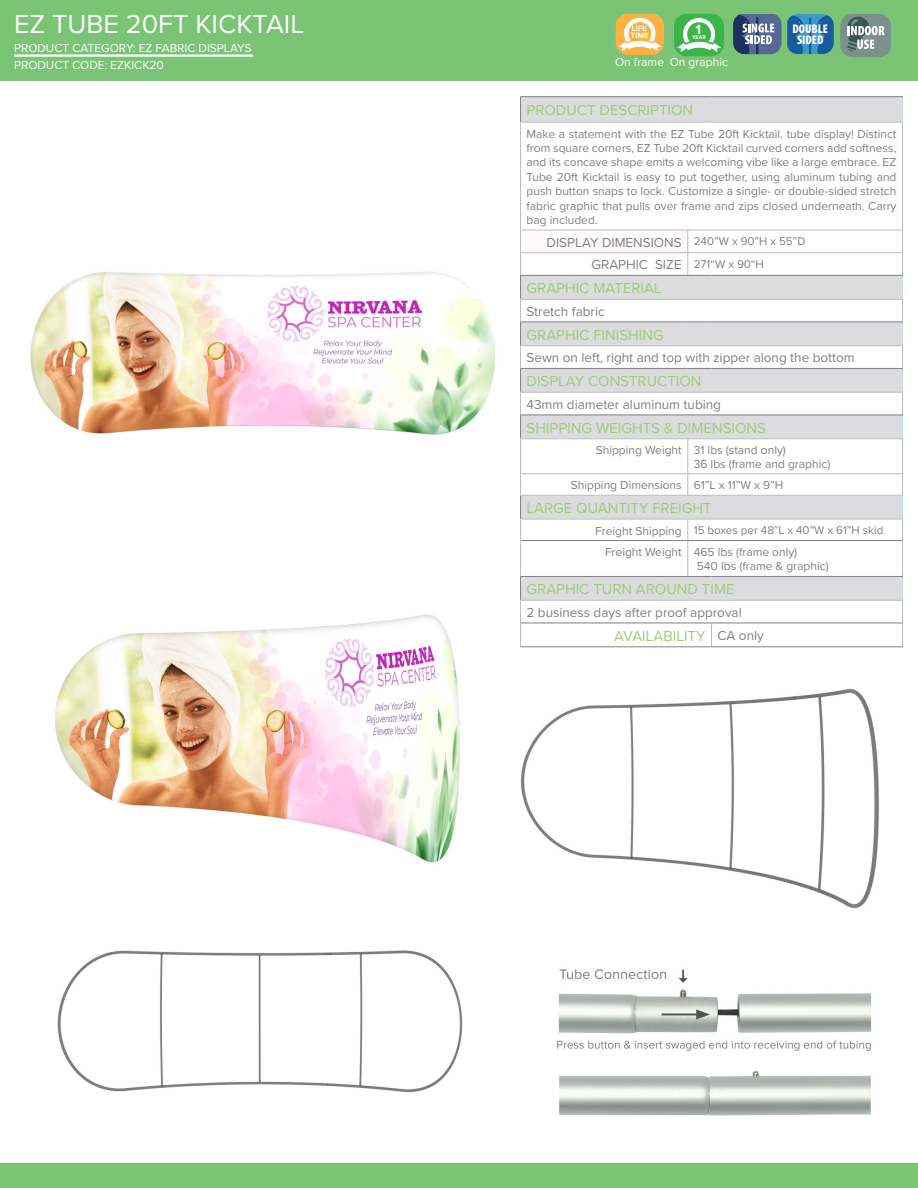
<style>
.page{position:relative;width:918px;height:1188px;background:#fff}
.page>*{position:absolute;margin:0;border:0;box-sizing:border-box;transform-origin:0 0}
.Category_Sub_Title_2{font:27px "Proxima Nova";color:#fff}
.t1{font:900 condensed 18.3px/16.4px "Myriad Pro";color:#fff;text-align:center}
.Product_Title_16pt{font:15px "Proxima Nova";color:#9ecd78}
.t2{font:900 condensed 13.8px "Myriad Pro";color:#fff}
.t3{font:700 13.8px "Proxima Nova";color:#fff}
.Product_Title_16pt-2{font:13.5px "Proxima Nova";color:#808083}
.t4{font:900 condensed 12.6px/11.2px "Myriad Pro";color:#fff;text-align:center}
.t5{font:12px/14.4px "Proxima Nova";color:#808083;text-align:justify}
.top_page_name_regula{font:12px "Proxima Nova";color:#fff}
.t6{font:11.7px "Proxima Nova";color:#808083}
.t7{font:700 7.8px/7.2px "Proxima Nova";color:#fff}
.t8{font:700 5.55px "Proxima Nova";color:#fff}
</style>
<div class="page">
<div style="left:0;top:0;width:918px;height:81px;background:#7ac475"></div>
<hr style="left:14px;top:54px;width:239px;height:3px;background:#fff">
<svg style="left:521px;top:97px;width:381px;height:25px;background:#dadadc"></svg>
<svg style="left:521px;top:229px;width:381px;height:347px"></svg>
<div style="left:521px;top:230px;width:167px;height:23px;background:#fefafc"></div>
<svg style="left:902px;top:97px;width:1px;height:25px"></svg>
<hr style="left:902px;top:123px;width:1px;height:107px;background:#bcbdc0">
<hr style="left:520px;top:123px;width:1px;height:107px;background:#bcbdc0">
<hr style="left:520px;top:230px;width:168px;height:1px;background:#bcbdc0">
<hr style="left:712px;top:230px;width:191px;height:1px;background:#bcbdc0">
<svg style="left:902px;top:230px;width:1px;height:208px"></svg>
<hr style="left:520px;top:252px;width:168px;height:1px;background:#bcbdc0">
<hr style="left:712px;top:252px;width:191px;height:1px;background:#bcbdc0">
<hr style="left:520px;top:439px;width:1px;height:34px;background:#bcbdc0">
<hr style="left:687px;top:439px;width:1px;height:34px;background:#bcbdc0">
<hr style="left:902px;top:439px;width:1px;height:34px;background:#bcbdc0">
<hr style="left:520px;top:473px;width:168px;height:1px;background:#bcbdc0">
<hr style="left:712px;top:473px;width:191px;height:1px;background:#bcbdc0">
<svg style="left:902px;top:474px;width:1px;height:67px"></svg>
<hr style="left:520px;top:541px;width:1px;height:35px;background:#bcbdc0">
<hr style="left:687px;top:541px;width:1px;height:35px;background:#bcbdc0">
<hr style="left:902px;top:541px;width:1px;height:35px;background:#bcbdc0">
<hr style="left:520px;top:322px;width:168px;height:1px;background:#808083">
<svg style="left:688px;top:322px;width:24px;height:1px"></svg>
<hr style="left:712px;top:322px;width:191px;height:1px;background:#808083">
<hr style="left:520px;top:345px;width:168px;height:1px;background:#bcbdc0">
<svg style="left:688px;top:345px;width:24px;height:1px"></svg>
<hr style="left:712px;top:345px;width:191px;height:1px;background:#bcbdc0">
<hr style="left:520px;top:275px;width:168px;height:1px;background:#808083">
<svg style="left:687px;top:230px;width:25px;height:46px"></svg>
<hr style="left:712px;top:275px;width:191px;height:1px;background:#808083">
<hr style="left:520px;top:299px;width:168px;height:1px;background:#bcbdc0">
<svg style="left:688px;top:299px;width:24px;height:1px"></svg>
<hr style="left:712px;top:299px;width:191px;height:1px;background:#bcbdc0">
<svg style="left:520px;top:97px;width:1px;height:25px"></svg>
<hr style="left:520px;top:96px;width:168px;height:1px;background:#808083">
<svg style="left:688px;top:96px;width:24px;height:1px"></svg>
<hr style="left:712px;top:96px;width:191px;height:1px;background:#808083">
<hr style="left:520px;top:122px;width:168px;height:1px;background:#bcbdc0">
<svg style="left:688px;top:122px;width:24px;height:1px"></svg>
<hr style="left:712px;top:122px;width:191px;height:1px;background:#bcbdc0">
<hr style="left:520px;top:368px;width:168px;height:1px;background:#808083">
<svg style="left:688px;top:368px;width:24px;height:1px"></svg>
<hr style="left:712px;top:368px;width:191px;height:1px;background:#808083">
<hr style="left:520px;top:392px;width:168px;height:1px;background:#bcbdc0">
<svg style="left:688px;top:392px;width:24px;height:1px"></svg>
<hr style="left:712px;top:392px;width:191px;height:1px;background:#bcbdc0">
<svg style="left:520px;top:230px;width:1px;height:208px"></svg>
<svg style="left:520px;top:474px;width:1px;height:67px"></svg>
<hr style="left:520px;top:415px;width:168px;height:1px;background:#808083">
<svg style="left:688px;top:415px;width:24px;height:1px"></svg>
<hr style="left:712px;top:415px;width:191px;height:1px;background:#808083">
<hr style="left:520px;top:438px;width:168px;height:1px;background:#bcbdc0">
<svg style="left:688px;top:438px;width:24px;height:1px"></svg>
<hr style="left:712px;top:438px;width:191px;height:1px;background:#bcbdc0">
<hr style="left:520px;top:495px;width:168px;height:1px;background:#bcbdc0">
<svg style="left:687px;top:473px;width:25px;height:23px"></svg>
<hr style="left:712px;top:495px;width:191px;height:1px;background:#bcbdc0">
<hr style="left:520px;top:519px;width:168px;height:1px;background:#bcbdc0">
<hr style="left:712px;top:519px;width:191px;height:1px;background:#bcbdc0">
<hr style="left:521px;top:540px;width:167px;height:1px;background:#808083">
<svg style="left:687px;top:519px;width:25px;height:22px"></svg>
<hr style="left:712px;top:540px;width:190px;height:1px;background:#808083">
<svg style="left:520px;top:576px;width:383px;height:70px;background:#dbdbdd"></svg>
<hr style="left:712px;top:646px;width:191px;height:1px;background:#808083">
<div style="left:0;top:1164px;width:918px;height:24px;background:#7ac475"></div>
<div style="left:616px;top:14px;width:48px;height:41px;background:#fbb03f;border-radius:12px"></div>
<svg style="left:619px;top:16px;width:42px;height:35px"></svg>
<div style="left:674px;top:14px;width:50px;height:42px;background:#3ab54a;border-radius:13px"></div>
<svg style="left:677px;top:16px;width:44px;height:36px"></svg>
<div style="left:840px;top:14px;width:51px;height:43px;background:#7c908c;border-radius:12px"></div>
<svg style="left:847px;top:16px;width:38px;height:36px"></svg>
<div style="left:787px;top:14px;width:47px;height:40px;background:#3e98c8;border-radius:11px"></div>
<svg style="left:817px;top:15px;width:17px;height:39px"></svg>
<svg style="left:733px;top:14px;width:70px;height:40px;background:#577b95"></svg>
<svg style="left:809px;top:18px;width:2px;height:36px"></svg>
<img style="left:557px;top:969px;width:315px;height:147px">
<img style="left:56px;top:950px;width:408px;height:214px">
<img style="left:520px;top:596px;width:360px;height:313px">
<img style="left:30px;top:272px;width:465px;height:163px">
<img style="left:55px;top:614px;width:405px;height:249px">
<p class="Category_Sub_Title_2" style="left:14px;top:4px;width:292px">EZ TUBE 20FT KICKTAIL</p>
<p class="top_page_name_regula" style="left:14px;top:56px;width:151px">PRODUCT CODE: EZKICK20</p>
<p class="top_page_name_regula" style="left:14px;top:39px;width:239px">PRODUCT CATEGORY: EZ FABRIC DISPLAYS</p>
<p class="t7" style="left:631px;top:25px;width:19px">LIFE<br>TIME</p>
<p class="t3" style="left:696px;top:21px;width:7px">1</p>
<p class="t8" style="left:692px;top:34px;width:16px">YEAR</p>
<p class="t1" style="left:638px;top:46px;width:53px">DOUBLE<br>SIDED</p>
<p class="top_page_name_regula" style="left:615px;top:53px;width:51px">On frame</p>
<p class="top_page_name_regula" style="left:670px;top:53px;width:60px">On graphic</p>
<p class="t2" style="left:599px;top:59px;width:36px">SINGLE</p>
<p class="t4" style="left:792px;top:23px;width:37px">DOUBLE<br>SIDED</p>
<p class="Product_Title_16pt" style="left:527px;top:98px;width:168px">PRODUCT DESCRIPTION</p>
<p class="t5" style="left:527px;top:126px;width:371px">Make a statement with the EZ Tube 20ft Kicktail. tube display! Distinct from square corners, EZ Tube 20ft Kicktail curved corners add softness, and its concave shape emits a welcoming vibe like a large embrace. EZ Tube 20ft Kicktail is easy to put together, using aluminum tubing and push button snaps to lock. Customize a single- or double-sided stretch fabric graphic that pulls over frame and zips closed underneath. Carry bag included.</p>
<p class="Product_Title_16pt-2" style="left:547px;top:232px;width:137px">DISPLAY DIMENSIONS</p>
<p class="t6" style="left:694px;top:233px;width:113px">240”W x 90”H x 55”D</p>
<p class="Product_Title_16pt-2" style="left:592px;top:255px;width:92px">GRAPHIC SIZE</p>
<p class="t6" style="left:694px;top:255px;width:72px">271“W x 90“H</p>
<p class="Product_Title_16pt" style="left:527px;top:277px;width:137px">GRAPHIC MATERIAL</p>
<p class="Product_Title_16pt-2" style="left:527px;top:301px;width:80px">Stretch fabric</p>
<p class="Product_Title_16pt" style="left:527px;top:324px;width:139px">GRAPHIC FINISHING</p>
<p class="Product_Title_16pt-2" style="left:527px;top:348px;width:330px">Sewn on left, right and top with zipper along the bottom</p>
<p class="Product_Title_16pt" style="left:527px;top:370px;width:176px">DISPLAY CONSTRUCTION</p>
<p class="Product_Title_16pt-2" style="left:527px;top:394px;width:196px">43mm diameter aluminum tubing</p>
<p class="Product_Title_16pt" style="left:527px;top:417px;width:241px">SHIPPING WEIGHTS &amp; DIMENSIONS</p>
<p class="t5" style="left:596px;top:443px;width:88px">Shipping Weight</p>
<p class="t5" style="left:694px;top:443px;width:94px">31 lbs (stand only)</p>
<p class="t5" style="left:694px;top:456px;width:138px">36 lbs (frame and graphic)</p>
<p class="t5" style="left:571px;top:478px;width:112px">Shipping Dimensions</p>
<p class="t5" style="left:694px;top:478px;width:91px">61”L x 11”W x 9”H</p>
<p class="Product_Title_16pt" style="left:527px;top:497px;width:187px">LARGE QUANTITY FREIGHT</p>
<p class="t5" style="left:595px;top:523px;width:88px">Freight Shipping</p>
<p class="t6" style="left:694px;top:522px;width:191px">15 boxes per 48”L x 40”W x 61”H skid</p>
<p class="t5" style="left:605px;top:544px;width:78px">Freight Weight</p>
<p class="t5" style="left:694px;top:544px;width:105px">465 lbs (frame only)</p>
<p class="t5" style="left:697px;top:559px;width:133px">540 lbs (frame &amp; graphic)</p>
<p class="Product_Title_16pt" style="left:527px;top:578px;width:210px">GRAPHIC TURN AROUND TIME</p>
<p class="Product_Title_16pt-2" style="left:527px;top:602px;width:217px">2 business days after proof approval</p>
<p class="Product_Title_16pt" style="left:614px;top:625px;width:93px">AVAILABILITY</p>
<p class="Product_Title_16pt-2" style="left:718px;top:625px;width:48px">CA only</p>
</div>
